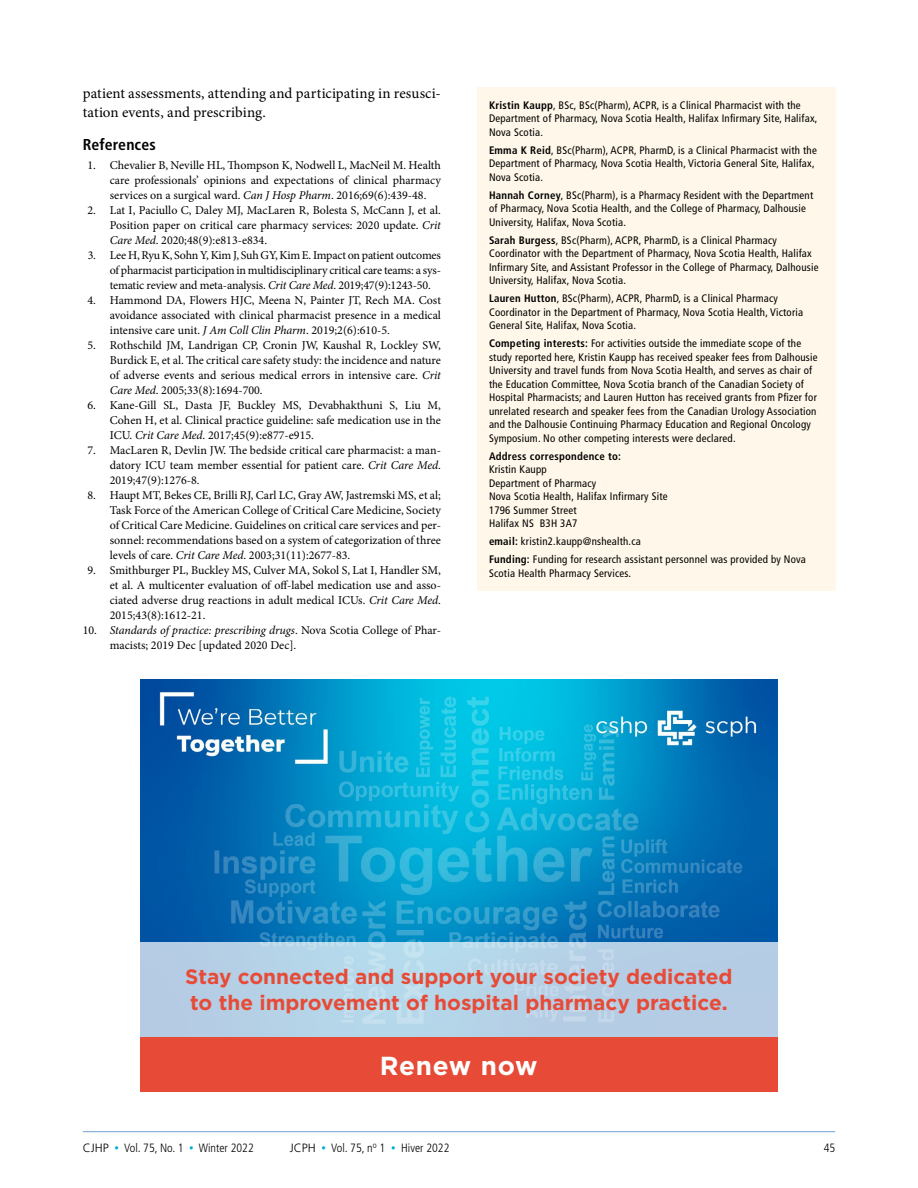
<style>
.page{position:relative;width:918px;height:1188px;background:#fff}
.page>*{position:absolute;margin:0;border:0;box-sizing:border-box;transform-origin:0 0}
.t1{font:700 26.1px "Gotham";letter-spacing:.025em;color:#fff}
.t2{font:700 20.85px/26.1px "Gotham";color:#e74b37}
.CJHP_H2{font:700 condensed 15.75px "Frutiger LT Std";letter-spacing:.005em;color:#000}
.CJHP_BodyText{font:15px/18.8px "Minion Pro";color:#000}
.CJHP_References{font:12px/15px "Minion Pro";color:#000;text-align:justify}
.t3{font:300 condensed 12px "Frutiger LT Std";color:#000}
.CJHP_Contribs{font:condensed 10.8px/13.5px "Frutiger LT Std";letter-spacing:.02em;color:#000}
.CJHP_Contribs-2{font:700 condensed 10.8px "Frutiger LT Std";letter-spacing:.02em;color:#000}
.s1{font-style:italic}
.s2{font-weight:700}
.s3{font-stretch:normal}
.s4{font-size:9px;color:#00acd7}
</style>
<div class="page">
<hr style="left:83px;top:1131px;width:752px;height:1px;background:#0057a5">
<div style="left:477px;top:87px;width:358px;height:503px;background:#fff8ea"></div>
<img style="left:140px;top:680px;width:638px;height:357px">
<div style="left:140px;top:1037px;width:638px;height:55px;background:#e74b37"></div>
<svg style="left:140px;top:942px;width:638px;height:94px;background:#b6d1e6"></svg>
<p class="CJHP_BodyText" style="left:83px;top:84px;width:360px">patient assessments, attending and participating in resusci&shy;tation events, and prescribing.</p>
<p class="CJHP_H2" style="left:83px;top:135px;width:74px">References</p>
<p class="CJHP_References" style="left:110px;top:158px;width:333px;text-indent:-22px">1. Chevalier B, Neville HL, Thompson K, Nodwell L, MacNeil M. Health care professionals’ opinions and expectations of clinical pharmacy services on a surgical ward. <span class="s1">Can J Hosp Pharm</span>. 2016;69(6):439-48.</p>
<p class="CJHP_References" style="left:110px;top:203px;width:333px;text-indent:-22px">2. Lat I, Paciullo C, Daley MJ, MacLaren R, Bolesta S, McCann J, et al.<br>Position paper on critical care pharmacy services: 2020 update. <span class="s1">Crit Care Med</span>. 2020;48(9):e813-e834.</p>
<p class="CJHP_References" style="left:110px;top:248px;width:333px;text-indent:-22px">3. Lee H, Ryu K, Sohn Y, Kim J, Suh GY, Kim E. Impact on patient outcomes of pharmacist participation in multidisciplinary critical care teams: a sys&shy;tematic review and meta-analysis. <span class="s1">Crit Care Med</span>. 2019;47(9):1243-50.</p>
<p class="CJHP_References" style="left:110px;top:293px;width:333px;text-indent:-22px">4. Hammond DA, Flowers HJC, Meena N, Painter JT, Rech MA. Cost avoidance associated with clinical pharmacist presence in a medical intensive care unit. <span class="s1">J Am Coll Clin Pharm</span>. 2019;2(6):610-5.</p>
<p class="CJHP_References" style="left:110px;top:338px;width:333px;text-indent:-22px">5. Rothschild JM, Landrigan CP, Cronin JW, Kaushal R, Lockley SW, Burdick E, et al. The critical care safety study: the incidence and nature of adverse events and serious medical errors in intensive care. <span class="s1">Crit Care Med</span>. 2005;33(8):1694-700.</p>
<p class="CJHP_References" style="left:110px;top:398px;width:333px;text-indent:-22px">6. Kane-Gill SL, Dasta JF, Buckley MS, Devabhakthuni S, Liu M, Cohen H, et al. Clinical practice guideline: safe medication use in the ICU. <span class="s1">Crit Care Med</span>. 2017;45(9):e877-e915.</p>
<p class="CJHP_References" style="left:110px;top:443px;width:333px;text-indent:-22px">7. MacLaren R, Devlin JW. The bedside critical care pharmacist: a man&shy;datory ICU team member essential for patient care. <span class="s1">Crit Care Med</span>.<br>2019;47(9):1276-8.</p>
<p class="CJHP_References" style="left:110px;top:488px;width:333px;text-indent:-22px">8. Haupt MT, Bekes CE, Brilli RJ, Carl LC, Gray AW, Jastremski MS, et al; Task Force of the American College of Critical Care Medicine, Society of Critical Care Medicine. Guidelines on critical care services and per&shy;sonnel: recommendations based on a system of categorization of three levels of care. <span class="s1">Crit Care Med</span>. 2003;31(11):2677-83.</p>
<p class="CJHP_References" style="left:110px;top:563px;width:333px;text-indent:-22px">9. Smithburger PL, Buckley MS, Culver MA, Sokol S, Lat I, Handler SM, et al. A multicenter evaluation of off-label medication use and asso&shy;ciated adverse drug reactions in adult medical ICUs. <span class="s1">Crit Care Med</span>.<br>2015;43(8):1612-21.</p>
<p class="CJHP_References" style="left:110px;top:623px;width:333px;text-indent:-27px">10. <span class="s1">Standards of practice: prescribing drugs</span>. Nova Scotia College of Phar&shy;macists; 2019 Dec [updated 2020 Dec].</p>
<p class="CJHP_Contribs" style="left:489px;top:98px;width:330px"><span class="s2">Kristin Kaupp</span>, BSc, BSc(Pharm), ACPR, is a Clinical Pharmacist with the<br>Department of Pharmacy, Nova Scotia Health, Halifax Infirmary Site, Halifax,<br>Nova Scotia.</p>
<p class="CJHP_Contribs" style="left:489px;top:143px;width:329px"><span class="s2">Emma K Reid</span>, BSc(Pharm), ACPR, PharmD, is a Clinical Pharmacist with the<br>Department of Pharmacy, Nova Scotia Health, Victoria General Site, Halifax,<br>Nova Scotia.</p>
<p class="CJHP_Contribs" style="left:489px;top:188px;width:326px"><span class="s2">Hannah Corney</span>, BSc(Pharm), is a Pharmacy Resident with the Department of Pharmacy, Nova Scotia Health, and the College of Pharmacy, Dalhousie<br>University, Halifax, Nova Scotia.</p>
<p class="CJHP_Contribs" style="left:489px;top:233px;width:331px"><span class="s2">Sarah Burgess</span>, BSc(Pharm), ACPR, PharmD, is a Clinical Pharmacy Coordinator with the Department of Pharmacy, Nova Scotia Health, Halifax Infirmary Site, and Assistant Professor in the College of Pharmacy, Dalhousie University, Halifax, Nova Scotia.</p>
<p class="CJHP_Contribs" style="left:489px;top:292px;width:316px"><span class="s2">Lauren Hutton</span>, BSc(Pharm), ACPR, PharmD, is a Clinical Pharmacy<br>Coordinator in the Department of Pharmacy, Nova Scotia Health, Victoria<br>General Site, Halifax, Nova Scotia.</p>
<p class="CJHP_Contribs" style="left:489px;top:337px;width:330px"><span class="s2">Competing interests:</span> For activities outside the immediate scope of the study reported here, Kristin Kaupp has received speaker fees from Dalhousie University and travel funds from Nova Scotia Health, and serves as chair of the Education Committee, Nova Scotia branch of the Canadian Society of Hospital Pharmacists; and Lauren Hutton has received grants from Pfizer for unrelated research and speaker fees from the Canadian Urology Association and the Dalhousie Continuing Pharmacy Education and Regional Oncology Symposium. No other competing interests were declared.</p>
<p class="CJHP_Contribs-2" style="left:489px;top:450px;width:134px">Address correspondence to:</p>
<p class="CJHP_Contribs" style="left:489px;top:463px;width:59px">Kristin Kaupp</p>
<p class="CJHP_Contribs" style="left:489px;top:476px;width:109px">Department of Pharmacy</p>
<p class="CJHP_Contribs" style="left:489px;top:490px;width:180px">Nova Scotia Health, Halifax Infirmary Site</p>
<p class="CJHP_Contribs" style="left:489px;top:503px;width:89px">1796 Summer Street</p>
<p class="CJHP_Contribs" style="left:489px;top:517px;width:90px">Halifax NS B3H 3A7</p>
<p class="CJHP_Contribs" style="left:489px;top:535px;width:153px"><span class="s2">email:</span> kristin2.kaupp@nshealth.ca</p>
<p class="CJHP_Contribs" style="left:489px;top:553px;width:319px"><span class="s2">Funding:</span> Funding for research assistant personnel was provided by Nova<br>Scotia Health Pharmacy Services.</p>
<p class="t2" style="left:185px;top:964px;width:549px">Stay connected and support your society dedicated to the improvement of hospital pharmacy practice.</p>
<p class="t1" style="left:380px;top:1048px;width:159px">Renew now</p>
<p class="t3" style="left:83px;top:1141px;width:173px"><span class="s3">CJHP</span> <span class="s4">•</span> Vol. 75, No. 1 <span class="s4">•</span> Winter 2022</p>
<p class="t3" style="left:290px;top:1141px;width:161px"><span class="s3">JCPH</span> <span class="s4">•</span> Vol. 75, n<sup>o</sup> 1 <span class="s4">•</span> Hiver 2022</p>
<p class="t3" style="left:824px;top:1141px;width:13px">45</p>
</div>
